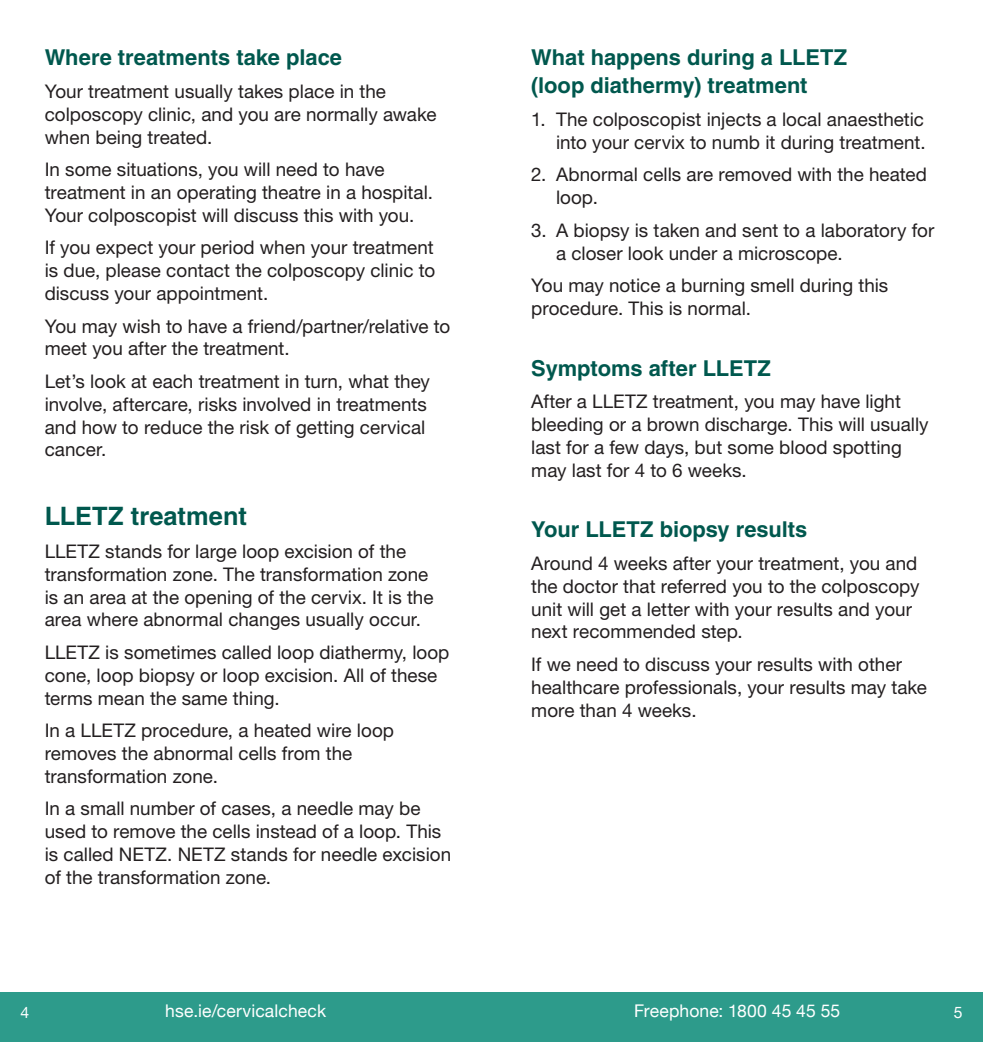
<style>
.page{position:relative;width:983px;height:1042px;background:#fff}
.page>*{position:absolute;margin:0;border:0;box-sizing:border-box;transform-origin:0 0}
.body_text{font:700 25.38px "Helvetica LT Std";letter-spacing:.005em;color:#00584e}
.head_2{font:700 21.88px/28px "Helvetica LT Std";color:#00584e}
.body_text-2{font:18.9px/22.8px "Helvetica Neue LT Pro";color:#231f20}
.bullet_letters{font:18.9px/22.8px "Helvetica Neue LT Pro";color:#231f20}
.t1{font:17.5px "Helvetica Neue";letter-spacing:.01em;color:#fff}
.t2{font:15.75px "Helvetica Neue";color:#fff}
</style>
<div class="page">
<div style="left:0;top:992px;width:982px;height:50px;background:#2d9b8b"></div>
<p class="head_2" style="left:45px;top:43px;width:299px">Where treatments take place</p>
<p class="body_text-2" style="left:45px;top:79px;width:393px">Your treatment usually takes place in the colposcopy clinic, and you are normally awake when being treated.</p>
<p class="body_text-2" style="left:45px;top:158px;width:390px">In some situations, you will need to have treatment in an operating theatre in a hospital.<br>Your colposcopist will discuss this with you.</p>
<p class="body_text-2" style="left:45px;top:236px;width:392px;text-align:justify">If you expect your period when your treatment is due, please contact the colposcopy clinic to discuss your appointment.</p>
<p class="body_text-2" style="left:45px;top:314px;width:407px">You may wish to have a friend/partner/relative to meet you after the treatment.</p>
<p class="body_text-2" style="left:45px;top:369px;width:387px">Let’s look at each treatment in turn, what they involve, aftercare, risks involved in treatments and how to reduce the risk of getting cervical cancer.</p>
<p class="body_text" style="left:45px;top:501px;width:204px">LLETZ treatment</p>
<p class="body_text-2" style="left:45px;top:539px;width:390px">LLETZ stands for large loop excision of the transformation zone. The transformation zone is an area at the opening of the cervix. It is the area where abnormal changes usually occur.</p>
<p class="body_text-2" style="left:45px;top:640px;width:406px">LLETZ is sometimes called loop diathermy, loop cone, loop biopsy or loop excision. All of these terms mean the same thing.</p>
<p class="body_text-2" style="left:45px;top:719px;width:351px">In a LLETZ procedure, a heated wire loop removes the abnormal cells from the transformation zone.</p>
<p class="body_text-2" style="left:45px;top:797px;width:408px">In a small number of cases, a needle may be used to remove the cells instead of a loop. This is called NETZ. NETZ stands for needle excision of the transformation zone.</p>
<p class="head_2" style="left:531px;top:43px;width:317px">What happens during a LLETZ (loop diathermy) treatment</p>
<p class="bullet_letters" style="left:531px;top:107px;width:396px;text-align:right">1. The colposcopist injects a local anaesthetic into your cervix to numb it during treatment.</p>
<p class="bullet_letters" style="left:556px;top:163px;width:372px;text-indent:-25px">2. Abnormal cells are removed with the heated loop.</p>
<p class="bullet_letters" style="left:556px;top:218px;width:380px;text-indent:-25px">3. A biopsy is taken and sent to a laboratory for a closer look under a microscope.</p>
<p class="body_text-2" style="left:531px;top:274px;width:358px">You may notice a burning smell during this procedure. This is normal.</p>
<p class="head_2" style="left:531px;top:354px;width:241px">Symptoms after LLETZ</p>
<p class="body_text-2" style="left:531px;top:390px;width:399px">After a LLETZ treatment, you may have light bleeding or a brown discharge. This will usually last for a few days, but some blood spotting may last for 4 to 6 weeks.</p>
<p class="head_2" style="left:531px;top:515px;width:278px">Your LLETZ biopsy results</p>
<p class="body_text-2" style="left:531px;top:551px;width:390px">Around 4 weeks after your treatment, you and the doctor that referred you to the colposcopy unit will get a letter with your results and your next recommended step.</p>
<p class="body_text-2" style="left:531px;top:652px;width:397px">If we need to discuss your results with other healthcare professionals, your results may take more than 4 weeks.</p>
<p class="t2" style="left:20px;top:1001px;width:10px">4</p>
<p class="t1" style="left:165px;top:998px;width:162px">hse.ie/cervicalcheck</p>
<p class="t1" style="left:634px;top:998px;width:208px">Freephone: 1800 45 45 55</p>
<p class="t2" style="left:953px;top:1001px;width:10px">5</p>
</div>
